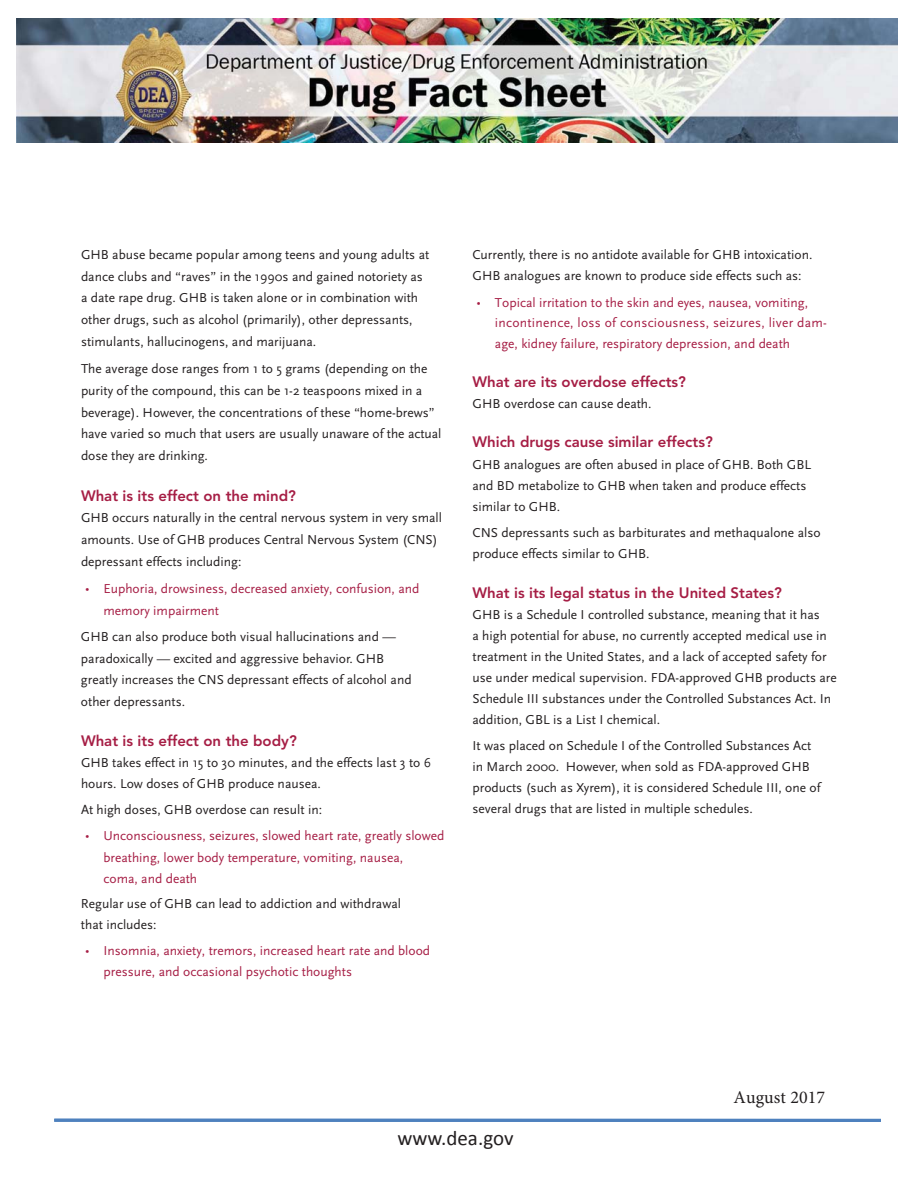
<style>
.page{position:relative;width:918px;height:1188px;background:#fff}
.page>*{position:absolute;margin:0;border:0;box-sizing:border-box;transform-origin:0 0}
.t1{font:21px "Calibri";color:#231f20}
.t2{font:18px "Minion Pro";letter-spacing:.005em;color:#221e1f}
.t3{font:800 15px "Avenir";color:#a61e45}
.t4{font:13.5px/21px "Scala Sans";color:#231f20}
.t5{font:13.5px/21.3px "Scala Sans";color:#a61e45}
.t6{font:13.5px "Scala Sans";letter-spacing:.02em;color:#a61e45}
.s1{font-family:"Myriad Pro"}
</style>
<div class="page">
<hr style="left:54px;top:1119px;width:827px;height:3px;background:#4e81be">
<img style="left:17px;top:18px;width:881px;height:125px">
<p class="t4" style="left:81px;top:245px;width:350px">GHB abuse became popular among teens and young adults at</p>
<p class="t4" style="left:472px;top:245px;width:341px">Currently, there is no antidote available for GHB intoxication.</p>
<p class="t4" style="left:81px;top:267px;width:344px">dance clubs and “raves” in the 1990s and gained notoriety as</p>
<p class="t4" style="left:472px;top:266px;width:331px">GHB analogues are known to produce side effects such as:</p>
<p class="t4" style="left:81px;top:288px;width:339px">a date rape drug. GHB is taken alone or in combination with</p>
<p class="t5" style="left:477px;top:292px;width:333px"><span class="s1">•</span> Topical irritation to the skin and eyes, nausea, vomiting,</p>
<p class="t4" style="left:81px;top:310px;width:333px">other drugs, such as alcohol (primarily), other depressants,</p>
<p class="t6" style="left:495px;top:317px;width:333px">incontinence, loss of consciousness, seizures, liver dam-</p>
<p class="t4" style="left:81px;top:332px;width:237px">stimulants, hallucinogens, and marijuana.</p>
<p class="t5" style="left:495px;top:334px;width:297px">age, kidney failure, respiratory depression, and death</p>
<p class="t4" style="left:81px;top:359px;width:348px">The average dose ranges from 1 to 5 grams (depending on the</p>
<h2 class="t3" style="left:473px;top:375px;width:215px">What are its overdose effects?</h2>
<p class="t4" style="left:81px;top:381px;width:343px">purity of the compound, this can be 1-2 teaspoons mixed in a</p>
<p class="t4" style="left:473px;top:394px;width:181px">GHB overdose can cause death.</p>
<p class="t4" style="left:81px;top:402px;width:362px;line-height:21.8px">beverage). However, the concentrations of these “home-brews” have varied so much that users are usually unaware of the actual</p>
<h2 class="t3" style="left:473px;top:436px;width:242px">Which drugs cause similar effects?</h2>
<p class="t4" style="left:81px;top:446px;width:129px">dose they are drinking.</p>
<p class="t4" style="left:473px;top:455px;width:340px">GHB analogues are often abused in place of GHB. Both GBL and BD metabolize to GHB when taken and produce effects</p>
<h2 class="t3" style="left:81px;top:489px;width:216px">What is its effect on the mind?</h2>
<p class="t4" style="left:473px;top:497px;width:89px">similar to GHB.</p>
<p class="t4" style="left:81px;top:508px;width:363px">GHB occurs naturally in the central nervous system in very small</p>
<p class="t4" style="left:473px;top:523px;width:350px">CNS depressants such as barbiturates and methaqualone also</p>
<p class="t4" style="left:81px;top:530px;width:358px">amounts. Use of GHB produces Central Nervous System (CNS)</p>
<p class="t4" style="left:473px;top:544px;width:178px">produce effects similar to GHB.</p>
<p class="t4" style="left:81px;top:552px;width:162px">depressant effects including:</p>
<p class="t5" style="left:85px;top:578px;width:336px"><span class="s1">•</span> Euphoria, drowsiness, decreased anxiety, confusion, and</p>
<h2 class="t3" style="left:473px;top:586px;width:311px">What is its legal status in the United States?</h2>
<p class="t5" style="left:103px;top:601px;width:117px">memory impairment</p>
<p class="t4" style="left:473px;top:605px;width:349px">GHB is a Schedule I controlled substance, meaning that it has</p>
<p class="t4" style="left:81px;top:627px;width:316px">GHB can also produce both visual hallucinations and —</p>
<p class="t4" style="left:473px;top:626px;width:356px">a high potential for abuse, no currently accepted medical use in</p>
<p class="t4" style="left:81px;top:649px;width:305px">paradoxically — excited and aggressive behavior. GHB</p>
<p class="t4" style="left:473px;top:647px;width:356px">treatment in the United States, and a lack of accepted safety for</p>
<p class="t4" style="left:81px;top:670px;width:332px">greatly increases the CNS depressant effects of alcohol and</p>
<p class="t4" style="left:473px;top:668px;width:366px">use under medical supervision. FDA-approved GHB products are</p>
<p class="t4" style="left:81px;top:692px;width:106px">other depressants.</p>
<p class="t4" style="left:473px;top:689px;width:360px">Schedule III substances under the Controlled Substances Act. In addition, GBL is a List I chemical.</p>
<h2 class="t3" style="left:81px;top:734px;width:217px">What is its effect on the body?</h2>
<p class="t4" style="left:473px;top:736px;width:340px">It was placed on Schedule I of the Controlled Substances Act</p>
<p class="t4" style="left:81px;top:753px;width:352px">GHB takes effect in 15 to 30 minutes, and the effects last 3 to 6</p>
<p class="t4" style="left:473px;top:757px;width:339px">in March 2000. However, when sold as FDA-approved GHB</p>
<p class="t4" style="left:81px;top:774px;width:241px">hours. Low doses of GHB produce nausea.</p>
<p class="t4" style="left:473px;top:778px;width:349px">products (such as Xyrem), it is considered Schedule III, one of</p>
<p class="t4" style="left:81px;top:800px;width:243px">At high doses, GHB overdose can result in:</p>
<p class="t4" style="left:473px;top:799px;width:282px">several drugs that are listed in multiple schedules.</p>
<p class="t5" style="left:103px;top:826px;width:342px;text-indent:-18px"><span class="s1">•</span> Unconsciousness, seizures, slowed heart rate, greatly slowed breathing, lower body temperature, vomiting, nausea,<br>coma, and death</p>
<p class="t4" style="left:81px;top:894px;width:322px">Regular use of GHB can lead to addiction and withdrawal that includes:</p>
<p class="t5" style="left:103px;top:940px;width:328px;text-indent:-18px"><span class="s1">•</span> Insomnia, anxiety, tremors, increased heart rate and blood pressure, and occasional psychotic thoughts</p>
<h1 class="t1" style="left:397px;top:1130px;width:118px">www.dea.gov</h1>
<h2 class="t2" style="left:734px;top:1085px;width:93px">August 2017</h2>
</div>
